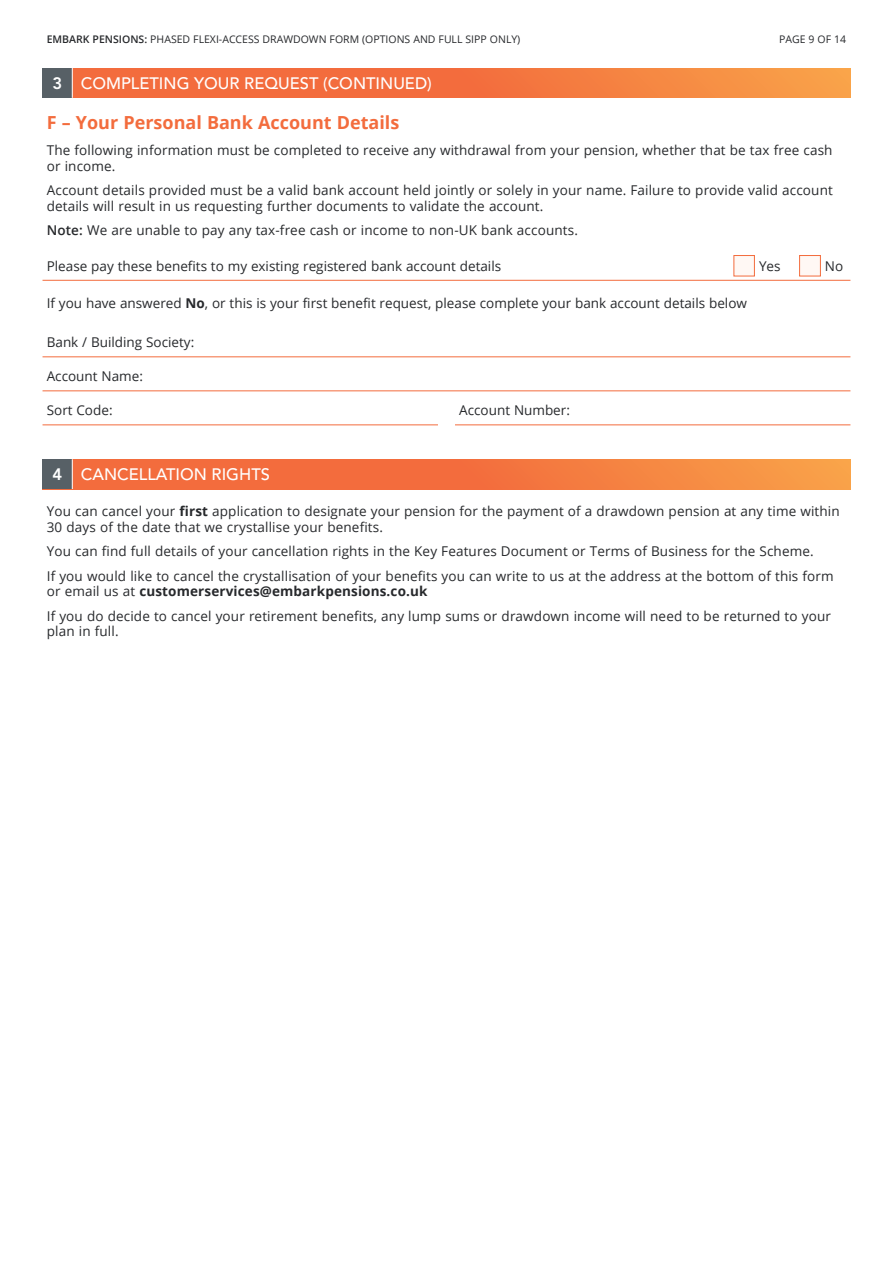
<style>
.page{position:relative;width:893px;height:1263px;background:#fff}
.page>*{position:absolute;margin:0;border:0;box-sizing:border-box;transform-origin:0 0}
.t1{font:700 18px "Open Sans";color:#f36c3d}
.t2{font:500 16.5px "Avenir LT Std";color:#fff}
.t3{font:800 16.5px "Avenir LT Std";color:#fff}
.t4{font:13.5px/15.8px "Open Sans";letter-spacing:.01em;color:#27292c}
.t5{font:10.5px "Open Sans";color:#27292c}
.s1{font-weight:600}
.s2{font-weight:700}
</style>
<div class="page">
<div style="left:43px;top:68px;width:807px;height:30px;background:linear-gradient(to right,#f15c39,#f79546)"></div>
<div style="left:43px;top:459px;width:807px;height:30px;background:linear-gradient(to right,#f15c39,#f79546)"></div>
<div style="left:43px;top:68px;width:29px;height:30px;background:#576066"></div>
<div style="left:43px;top:459px;width:29px;height:30px;background:#576066"></div>
<hr style="left:72px;top:68px;width:1px;height:30px;background:#fff">
<hr style="left:72px;top:459px;width:1px;height:30px;background:#fff">
<hr style="left:43px;top:280px;width:807px;height:1px;background:#f36c3d">
<div style="left:733px;top:255px;width:22px;height:21px;background:#fff8f4;border:1px solid #f36c3d"></div>
<div style="left:799px;top:255px;width:22px;height:21px;background:#fff8f4;border:1px solid #f36c3d"></div>
<hr style="left:43px;top:356px;width:807px;height:1px;background:#f36c3d">
<hr style="left:43px;top:390px;width:807px;height:1px;background:#f36c3d">
<hr style="left:43px;top:424px;width:395px;height:1px;background:#f36c3d">
<hr style="left:455px;top:424px;width:395px;height:1px;background:#f36c3d">
<p class="t5" style="left:47px;top:32px;width:475px"><span class="s1">EMBARK PENSIONS:</span> PHASED FLEXI-ACCESS DRAWDOWN FORM (OPTIONS AND FULL SIPP ONLY)</p>
<p class="t5" style="left:779px;top:32px;width:69px">PAGE 9 OF 14</p>
<p class="t2" style="left:81px;top:74px;width:353px">COMPLETING YOUR REQUEST (CONTINUED)</p>
<p class="t3" style="left:53px;top:74px;width:11px">3</p>
<h1 class="t1" style="left:47px;top:109px;width:354px">F – Your Personal Bank Account Details</h1>
<p class="t4" style="left:47px;top:142px;width:787px">The following information must be completed to receive any withdrawal from your pension, whether that be tax free cash or income.</p>
<p class="t4" style="left:47px;top:182px;width:788px">Account details provided must be a valid bank account held jointly or solely in your name. Failure to provide valid account details will result in us requesting further documents to validate the account.</p>
<p class="t4" style="left:47px;top:222px;width:533px"><span class="s1">Note:</span> We are unable to pay any tax-free cash or income to non-UK bank accounts.</p>
<p class="t4" style="left:47px;top:258px;width:456px">Please pay these benefits to my existing registered bank account details</p>
<p class="t4" style="left:759px;top:258px;width:23px">Yes</p>
<p class="t4" style="left:825px;top:258px;width:20px">No</p>
<p class="t4" style="left:47px;top:295px;width:702px">If you have answered <span class="s2">No</span>, or this is your first benefit request, please complete your bank account details below</p>
<p class="t4" style="left:47px;top:334px;width:149px">Bank / Building Society:</p>
<p class="t4" style="left:47px;top:368px;width:98px">Account Name:</p>
<p class="t4" style="left:47px;top:402px;width:67px">Sort Code:</p>
<p class="t4" style="left:459px;top:402px;width:112px">Account Number:</p>
<p class="t3" style="left:53px;top:465px;width:11px">4</p>
<p class="t2" style="left:81px;top:465px;width:191px">CANCELLATION RIGHTS</p>
<p class="t4" style="left:47px;top:503px;width:794px">You can cancel your <span class="s2">first</span> application to designate your pension for the payment of a drawdown pension at any time within<br>30 days of the date that we crystallise your benefits.</p>
<p class="t4" style="left:47px;top:539px;width:788px;line-height:24.3px">You can find full details of your cancellation rights in the Key Features Document or Terms of Business for the Scheme.<br>If you would like to cancel the crystallisation of your benefits you can write to us at the address at the bottom of this form</p>
<p class="t4" style="left:47px;top:579px;width:786px;line-height:24.3px">or email us at <span class="s2">customerservices@embarkpensions.co.uk<br></span>If you do decide to cancel your retirement benefits, any lump sums or drawdown income will need to be returned to your</p>
<p class="t4" style="left:47px;top:623px;width:73px">plan in full.</p>
</div>
